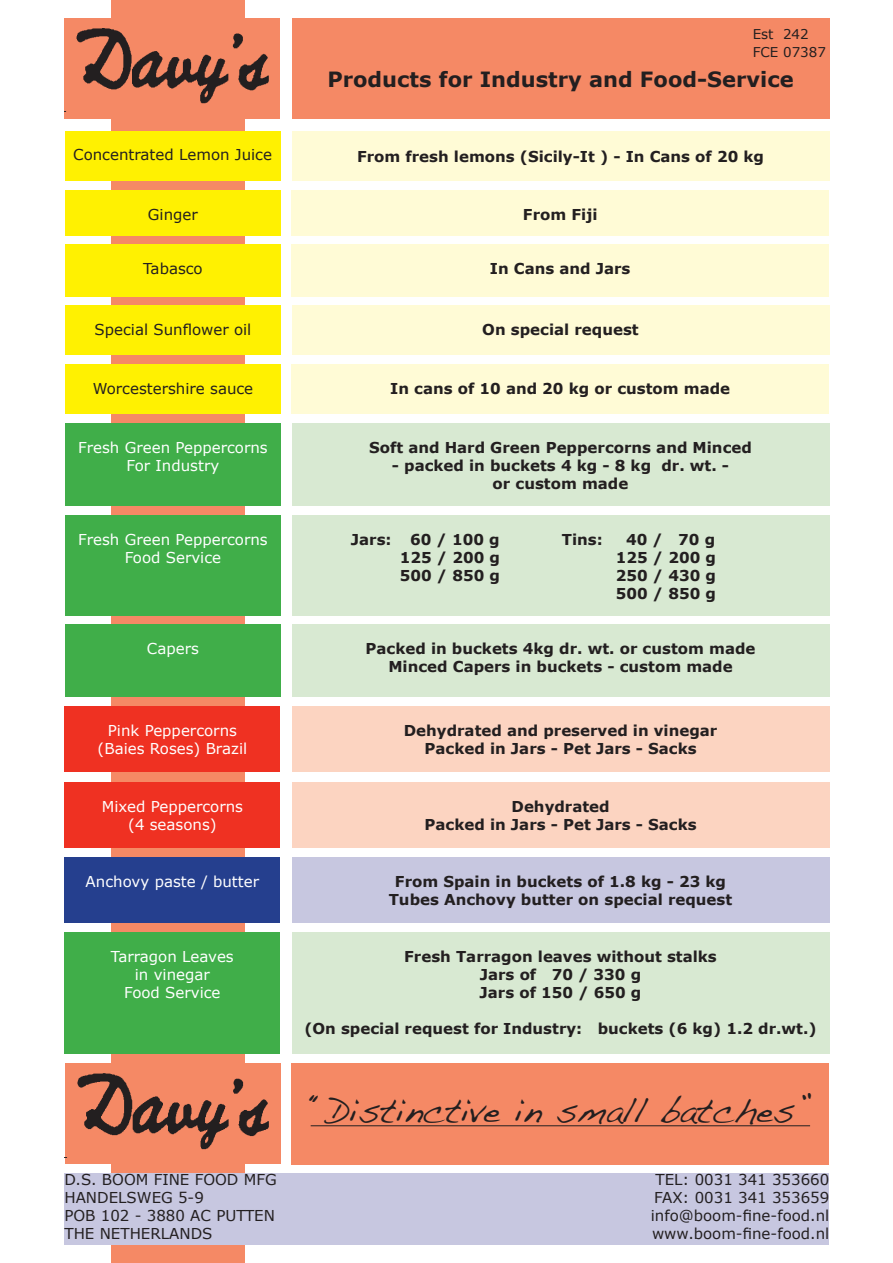
<style>
.page{position:relative;width:893px;height:1263px;background:#fff}
.page>*{position:absolute;margin:0;border:0;box-sizing:border-box;transform-origin:0 0}
.t1{font:34.5px "Handwriting Dakota";color:#231f20}
.t2{font:700 21px "Verdana";color:#231f20}
.t3{font:700 15px "Verdana";color:#231f20}
.t4{font:15px "Verdana";color:#231f20}
.t5{font:15px "Verdana";color:#fff}
.t6{font:13.5px "Verdana";color:#231f20}
</style>
<div class="page">
<div style="left:112px;top:0;width:133px;height:1263px;background:#f58965"></div>
<div style="left:64px;top:18px;width:216px;height:101px;background:#f58965"></div>
<img style="left:64px;top:28px;width:205px;height:84px">
<div style="left:292px;top:18px;width:537px;height:100px;background:#f58965"></div>
<div style="left:65px;top:131px;width:215px;height:49px;background:#fff101"></div>
<div style="left:292px;top:131px;width:537px;height:49px;background:#fffbd6"></div>
<div style="left:65px;top:190px;width:216px;height:45px;background:#fff101"></div>
<div style="left:291px;top:190px;width:538px;height:45px;background:#fffbd6"></div>
<div style="left:65px;top:244px;width:216px;height:53px;background:#fff101"></div>
<div style="left:291px;top:244px;width:538px;height:53px;background:#fffbd6"></div>
<div style="left:65px;top:306px;width:216px;height:49px;background:#fff101"></div>
<div style="left:292px;top:306px;width:537px;height:49px;background:#fffbd6"></div>
<div style="left:65px;top:364px;width:216px;height:50px;background:#fff101"></div>
<div style="left:291px;top:364px;width:538px;height:50px;background:#fffbd6"></div>
<div style="left:65px;top:423px;width:216px;height:83px;background:#40ae49"></div>
<div style="left:292px;top:423px;width:537px;height:83px;background:#d8e9d2"></div>
<div style="left:65px;top:515px;width:216px;height:100px;background:#40ae49"></div>
<div style="left:292px;top:515px;width:537px;height:100px;background:#d8e9d2"></div>
<div style="left:65px;top:625px;width:216px;height:72px;background:#40ae49"></div>
<div style="left:292px;top:625px;width:537px;height:72px;background:#d8e9d2"></div>
<div style="left:64px;top:857px;width:216px;height:66px;background:#253f8e"></div>
<div style="left:292px;top:857px;width:537px;height:66px;background:#c7c7e0"></div>
<div style="left:64px;top:932px;width:216px;height:121px;background:#40ae49"></div>
<div style="left:292px;top:932px;width:537px;height:121px;background:#d8e9d2"></div>
<div style="left:65px;top:706px;width:215px;height:66px;background:#ef3122"></div>
<div style="left:292px;top:706px;width:537px;height:66px;background:#fcd4c1"></div>
<div style="left:65px;top:782px;width:215px;height:66px;background:#ef3122"></div>
<div style="left:292px;top:782px;width:537px;height:66px;background:#fcd4c1"></div>
<div style="left:65px;top:1063px;width:216px;height:101px;background:#f58965"></div>
<img style="left:77px;top:1073px;width:192px;height:77px">
<div style="left:292px;top:1063px;width:537px;height:101px;background:#f58965"></div>
<hr style="left:311px;top:1125px;width:499px;height:1px;background:#231f20">
<div style="left:64px;top:1173px;width:765px;height:72px;background:#c7c7e0"></div>
<p class="t6" style="left:753px;top:25px;width:58px">Est 242</p>
<p class="t6" style="left:753px;top:43px;width:75px">FCE 07387</p>
<p class="t2" style="left:327px;top:64px;width:468px">Products for Industry and Food-Service</p>
<p class="t4" style="left:73px;top:145px;width:200px">Concentrated Lemon Juice</p>
<p class="t3" style="left:357px;top:146px;width:409px">From fresh lemons (Sicily-It ) - In Cans of 20 kg</p>
<p class="t4" style="left:148px;top:204px;width:51px">Ginger</p>
<p class="t3" style="left:523px;top:204px;width:76px">From Fiji</p>
<p class="t4" style="left:143px;top:258px;width:61px">Tabasco</p>
<p class="t3" style="left:490px;top:257px;width:142px">In Cans and Jars</p>
<p class="t4" style="left:95px;top:319px;width:158px">Special Sunflower oil</p>
<p class="t3" style="left:482px;top:319px;width:158px">On special request</p>
<p class="t4" style="left:93px;top:378px;width:162px">Worcestershire sauce</p>
<p class="t3" style="left:390px;top:378px;width:341px">In cans of 10 and 20 kg or custom made</p>
<p class="t5" style="left:78px;top:437px;width:191px">Fresh Green Peppercorns</p>
<p class="t5" style="left:127px;top:455px;width:94px">For Industry</p>
<p class="t5" style="left:78px;top:529px;width:191px">Fresh Green Peppercorns</p>
<p class="t5" style="left:125px;top:547px;width:98px">Food Service</p>
<p class="t3" style="left:369px;top:437px;width:384px">Soft and Hard Green Peppercorns and Minced</p>
<p class="t3" style="left:392px;top:455px;width:339px">- packed in buckets 4 kg - 8 kg dr. wt. -</p>
<p class="t3" style="left:493px;top:473px;width:137px">or custom made</p>
<p class="t3" style="left:351px;top:528px;width:150px">Jars: 60 / 100 g</p>
<p class="t3" style="left:562px;top:528px;width:42px">Tins:</p>
<p class="t3" style="left:626px;top:528px;width:91px">40 / 70 g</p>
<p class="t3" style="left:400px;top:546px;width:102px">125 / 200 g</p>
<p class="t3" style="left:616px;top:546px;width:102px">125 / 200 g</p>
<p class="t3" style="left:400px;top:564px;width:102px">500 / 850 g</p>
<p class="t3" style="left:616px;top:564px;width:102px">250 / 430 g</p>
<p class="t3" style="left:616px;top:582px;width:102px">500 / 850 g</p>
<p class="t5" style="left:147px;top:638px;width:53px">Capers</p>
<p class="t3" style="left:366px;top:638px;width:391px">Packed in buckets 4kg dr. wt. or custom made</p>
<p class="t3" style="left:388px;top:656px;width:346px">Minced Capers in buckets - custom made</p>
<p class="t5" style="left:108px;top:720px;width:131px">Pink Peppercorns</p>
<p class="t5" style="left:98px;top:738px;width:151px">(Baies Roses) Brazil</p>
<p class="t5" style="left:102px;top:796px;width:143px">Mixed Peppercorns</p>
<p class="t5" style="left:128px;top:814px;width:90px">(4 seasons)</p>
<p class="t3" style="left:404px;top:720px;width:315px">Dehydrated and preserved in vinegar</p>
<p class="t3" style="left:425px;top:738px;width:274px">Packed in Jars - Pet Jars - Sacks</p>
<p class="t3" style="left:512px;top:796px;width:100px">Dehydrated</p>
<p class="t3" style="left:425px;top:814px;width:274px">Packed in Jars - Pet Jars - Sacks</p>
<p class="t5" style="left:86px;top:871px;width:175px">Anchovy paste / butter</p>
<p class="t3" style="left:395px;top:871px;width:333px">From Spain in buckets of 1.8 kg - 23 kg</p>
<p class="t3" style="left:389px;top:889px;width:345px">Tubes Anchovy butter on special request</p>
<p class="t5" style="left:111px;top:946px;width:124px">Tarragon Leaves</p>
<p class="t5" style="left:135px;top:964px;width:77px">in vinegar</p>
<p class="t5" style="left:124px;top:982px;width:98px">Food Service</p>
<p class="t3" style="left:404px;top:946px;width:314px">Fresh Tarragon leaves without stalks</p>
<p class="t3" style="left:480px;top:964px;width:163px">Jars of 70 / 330 g</p>
<p class="t3" style="left:480px;top:982px;width:163px">Jars of 150 / 650 g</p>
<p class="t3" style="left:304px;top:1018px;width:514px">(On special request for Industry: buckets (6 kg) 1.2 dr.wt.)</p>
<p class="t1" style="left:311px;top:1090px;width:501px">“Distinctive in small batches”</p>
<p class="t4" style="left:64px;top:1169px;width:214px">D.S. BOOM FINE FOOD MFG</p>
<p class="t4" style="left:656px;top:1169px;width:175px">TEL: 0031 341 353660</p>
<p class="t4" style="left:64px;top:1187px;width:141px">HANDELSWEG 5-9</p>
<p class="t4" style="left:654px;top:1187px;width:177px">FAX: 0031 341 353659</p>
<p class="t4" style="left:64px;top:1205px;width:212px">POB 102 - 3880 AC PUTTEN</p>
<p class="t4" style="left:651px;top:1205px;width:180px">info@boom-fine-food.nl</p>
<p class="t4" style="left:64px;top:1223px;width:150px">THE NETHERLANDS</p>
<p class="t4" style="left:652px;top:1223px;width:179px">www.boom-fine-food.nl</p>
</div>
